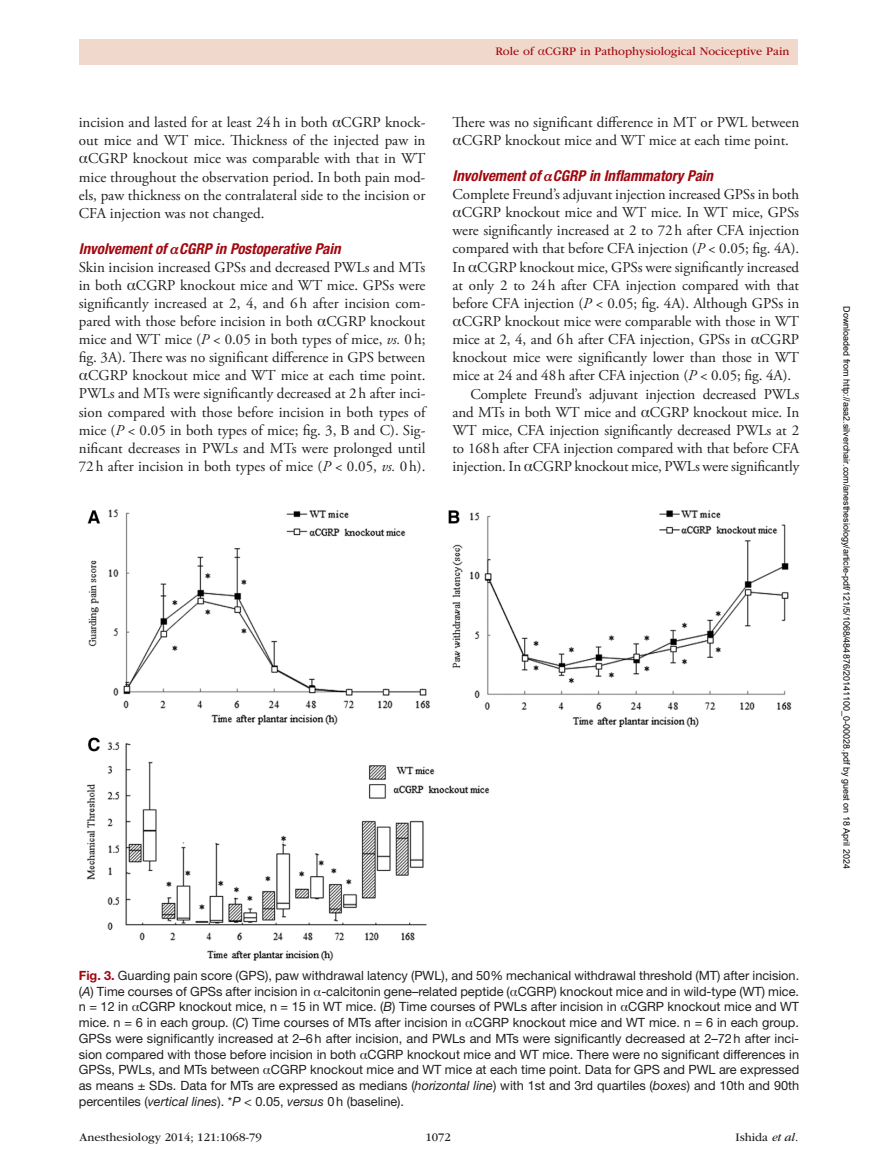
<style>
.page{position:relative;width:878px;height:1175px;background:#fff}
.page>*{position:absolute;margin:0;border:0;box-sizing:border-box;transform-origin:0 0}
.t1{font:15px/18px "Adobe Garamond Pro";letter-spacing:-.005em;color:#231f20;text-align:justify}
.t2{font:italic 700 condensed 15px "Helvetica Neue LT Std";color:#a1080f}
.t3{font:12.75px/15.8px "Helvetica Neue LT Std";color:#231f20;text-align:justify}
.t4{font:12px "ITC Garamond Std";color:#a1080f}
.t5{font:12px "ITC Garamond Std";color:#231f20}
.t6{font:9px "Arial";color:#000}
.s1{font-family:"Gandhari Unicode"}
.s2{font-family:"Gandhari Unicode";font-stretch:normal}
.s3{font-style:italic}
.s4{font-weight:700;color:#a1080f}
</style>
<div class="page">
<div style="left:79px;top:39px;width:718px;height:25px;background:#f1d8cd"></div>
<img style="left:87px;top:509px;width:705px;height:452px">
<p class="t1" style="left:79px;top:114px;width:348px">incision and lasted for at least 24h in both <span class="s1">α</span>CGRP knock&shy;out mice and WT mice. Thickness of the injected paw in <span class="s1">α</span>CGRP knockout mice was comparable with that in WT mice throughout the observation period. In both pain mod&shy;els, paw thickness on the contralateral side to the incision or CFA injection was not changed.</p>
<p class="t2" style="left:79px;top:239px;width:263px">Involvement of <span class="s2">α</span>CGRP in Postoperative Pain</p>
<p class="t1" style="left:79px;top:259px;width:348px">Skin incision increased GPSs and decreased PWLs and MTs in both <span class="s1">α</span>CGRP knockout mice and WT mice. GPSs were significantly increased at 2, 4, and 6h after incision com&shy;pared with those before incision in both <span class="s1">α</span>CGRP knockout mice and WT mice (<span class="s3">P</span> &lt; 0.05 in both types of mice, <span class="s3">vs.</span> 0h; fig. 3A). There was no significant difference in GPS between <span class="s1">α</span>CGRP knockout mice and WT mice at each time point.<br>PWLs and MTs were significantly decreased at 2h after inci&shy;sion compared with those before incision in both types of mice (<span class="s3">P</span> &lt; 0.05 in both types of mice; fig. 3, B and C). Sig&shy;nificant decreases in PWLs and MTs were prolonged until 72h after incision in both types of mice (<span class="s3">P</span> &lt; 0.05, <span class="s3">vs.</span> 0h).</p>
<p class="t4" style="left:495px;top:45px;width:295px">Role of <span class="s1">α</span>CGRP in Pathophysiological Nociceptive Pain</p>
<p class="t1" style="left:452px;top:113px;width:348px">There was no significant difference in MT or PWL between <span class="s1">α</span>CGRP knockout mice and WT mice at each time point.</p>
<p class="t2" style="left:452px;top:166px;width:262px">Involvement of <span class="s2">α</span>CGRP in Inflammatory Pain</p>
<p class="t1" style="left:452px;top:186px;width:348px">Complete Freund’s adjuvant injection increased GPSs in both</p>
<p class="t1" style="left:452px;top:204px;width:348px"><span class="s1">α</span>CGRP knockout mice and WT mice. In WT mice, GPSs</p>
<p class="t1" style="left:452px;top:222px;width:348px">were significantly increased at 2 to 72h after CFA injection</p>
<p class="t1" style="left:452px;top:240px;width:348px">compared with that before CFA injection (<span class="s3">P</span> &lt; 0.05; fig. 4A).</p>
<p class="t1" style="left:452px;top:258px;width:348px">In <span class="s1">α</span>CGRP knockout mice, GPSs were significantly increased</p>
<p class="t1" style="left:452px;top:276px;width:348px">at only 2 to 24h after CFA injection compared with that</p>
<p class="t1" style="left:452px;top:294px;width:348px">before CFA injection (<span class="s3">P</span> &lt; 0.05; fig. 4A). Although GPSs in</p>
<p class="t1" style="left:452px;top:313px;width:348px"><span class="s1">α</span>CGRP knockout mice were comparable with those in WT</p>
<p class="t1" style="left:452px;top:331px;width:348px">mice at 2, 4, and 6h after CFA injection, GPSs in <span class="s1">α</span>CGRP</p>
<p class="t1" style="left:452px;top:349px;width:348px">knockout mice were significantly lower than those in WT</p>
<p class="t1" style="left:452px;top:367px;width:340px">mice at 24 and 48h after CFA injection (<span class="s3">P</span> &lt; 0.05; fig. 4A).</p>
<p class="t1" style="left:470px;top:385px;width:330px">Complete Freund’s adjuvant injection decreased PWLs</p>
<p class="t1" style="left:452px;top:403px;width:348px">and MTs in both WT mice and <span class="s1">α</span>CGRP knockout mice. In</p>
<p class="t1" style="left:452px;top:421px;width:348px">WT mice, CFA injection significantly decreased PWLs at 2</p>
<p class="t1" style="left:452px;top:440px;width:348px">to 168h after CFA injection compared with that before CFA</p>
<p class="t1" style="left:452px;top:458px;width:348px">injection. In <span class="s1">α</span>CGRP knockout mice, PWLs were significantly</p>
<p class="t3" style="left:79px;top:967px;width:722px"><span class="s4">Fig. 3.</span> Guarding pain score (GPS), paw withdrawal latency (PWL), and 50% mechanical withdrawal threshold (MT) after incision. (<span class="s3">A</span>) Time courses of GPSs after incision in <span class="s1">α</span>-calcitonin gene–related peptide (<span class="s1">α</span>CGRP) knockout mice and in wild-type (WT) mice. n = 12 in <span class="s1">α</span>CGRP knockout mice, n = 15 in WT mice. (<span class="s3">B</span>) Time courses of PWLs after incision in <span class="s1">α</span>CGRP knockout mice and WT mice. n = 6 in each group. (<span class="s3">C</span>) Time courses of MTs after incision in <span class="s1">α</span>CGRP knockout mice and WT mice. n = 6 in each group.<br>GPSs were significantly increased at 2–6h after incision, and PWLs and MTs were significantly decreased at 2–72h after inci&shy;sion compared with those before incision in both <span class="s1">α</span>CGRP knockout mice and WT mice. There were no significant differences in GPSs, PWLs, and MTs between <span class="s1">α</span>CGRP knockout mice and WT mice at each time point. Data for GPS and PWL are expressed as means ± SDs. Data for MTs are expressed as medians (<span class="s3">horizontal line</span>) with 1st and 3rd quartiles (<span class="s3">boxes</span>) and 10th and 90th percentiles (<span class="s3">vertical lines</span>). *<span class="s3">P</span> &lt; 0.05, <span class="s3">versus</span> 0h (baseline).</p>
<p class="t5" style="left:80px;top:1130px;width:184px">Anesthesiology 2014; 121:1068-79</p>
<p class="t5" style="left:425px;top:1130px;width:27px">1072</p>
<p class="t5" style="left:735px;top:1130px;width:64px">Ishida <span class="s3">et al.</span></p>
<p class="t6" style="left:850px;top:306px;width:564px;rotate:90deg">Downloaded from http://asa2.silverchair.com/anesthesiology/article-pdf/121/5/1068/484876/20141100_0-00028.pdf by guest on 18 April 2024</p>
</div>
